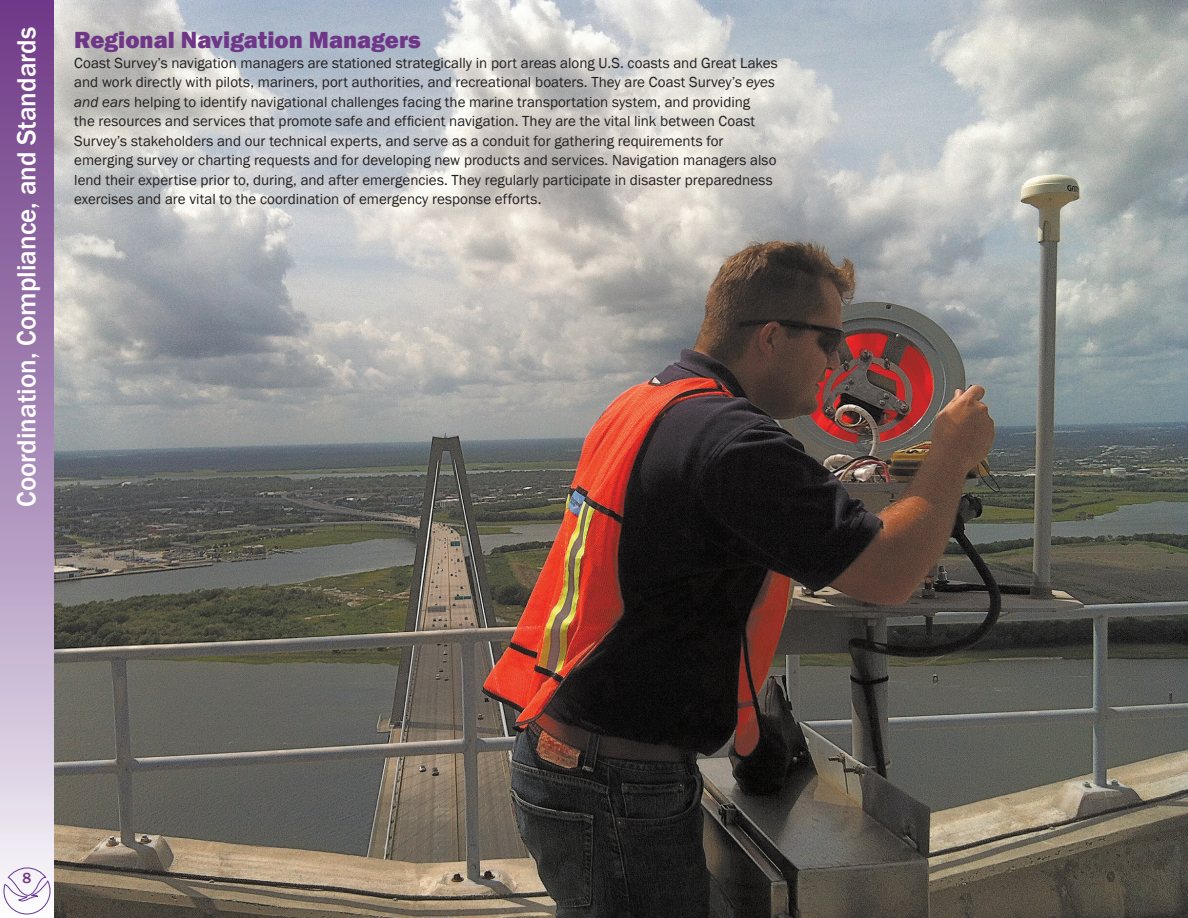
<style>
.page{position:relative;width:1188px;height:918px;background:#fff}
.page>*{position:absolute;margin:0;border:0;box-sizing:border-box;transform-origin:0 0}
.t1{font:500 27px "Franklin Gothic";color:#fff}
.t2{font:800 24px "Franklin Gothic";color:#6f3688}
.t3{font:15px/19.5px "Franklin Gothic";color:#231f20}
.t4{font:500 15px "Franklin Gothic";color:#6f3688}
.s1{font-style:italic}
</style>
<div class="page">
<img style="left:54px;top:0;width:1134px;height:918px">
<div style="left:0;top:0;width:54px;height:918px;background:linear-gradient(to bottom,#683281,#f3f2f7)"></div>
<svg style="left:3px;top:867px;width:48px;height:48px"></svg>
<h1 class="t1" style="left:10px;top:507px;width:482px;rotate:-90deg">Coordination, Compliance, and Standards</h1>
<h2 class="t2" style="left:74px;top:24px;width:348px">Regional Navigation Managers</h2>
<p class="t3" style="left:74px;top:53px;width:705px">Coast Survey’s navigation managers are stationed strategically in port areas along U.S. coasts and Great Lakes and work directly with pilots, mariners, port authorities, and recreational boaters. They are Coast Survey’s <span class="s1">eyes and ears</span> helping to identify navigational challenges facing the marine transportation system, and providing<br>the resources and services that promote safe and efficient navigation. They are the vital link between Coast Survey’s stakeholders and our technical experts, and serve as a conduit for gathering requirements for emerging survey or charting requests and for developing new products and services. Navigation managers also lend their expertise prior to, during, and after emergencies. They regularly participate in disaster preparedness exercises and are vital to the coordination of emergency response efforts.</p>
<p class="t4" style="left:23px;top:868px;width:10px">8</p>
</div>
